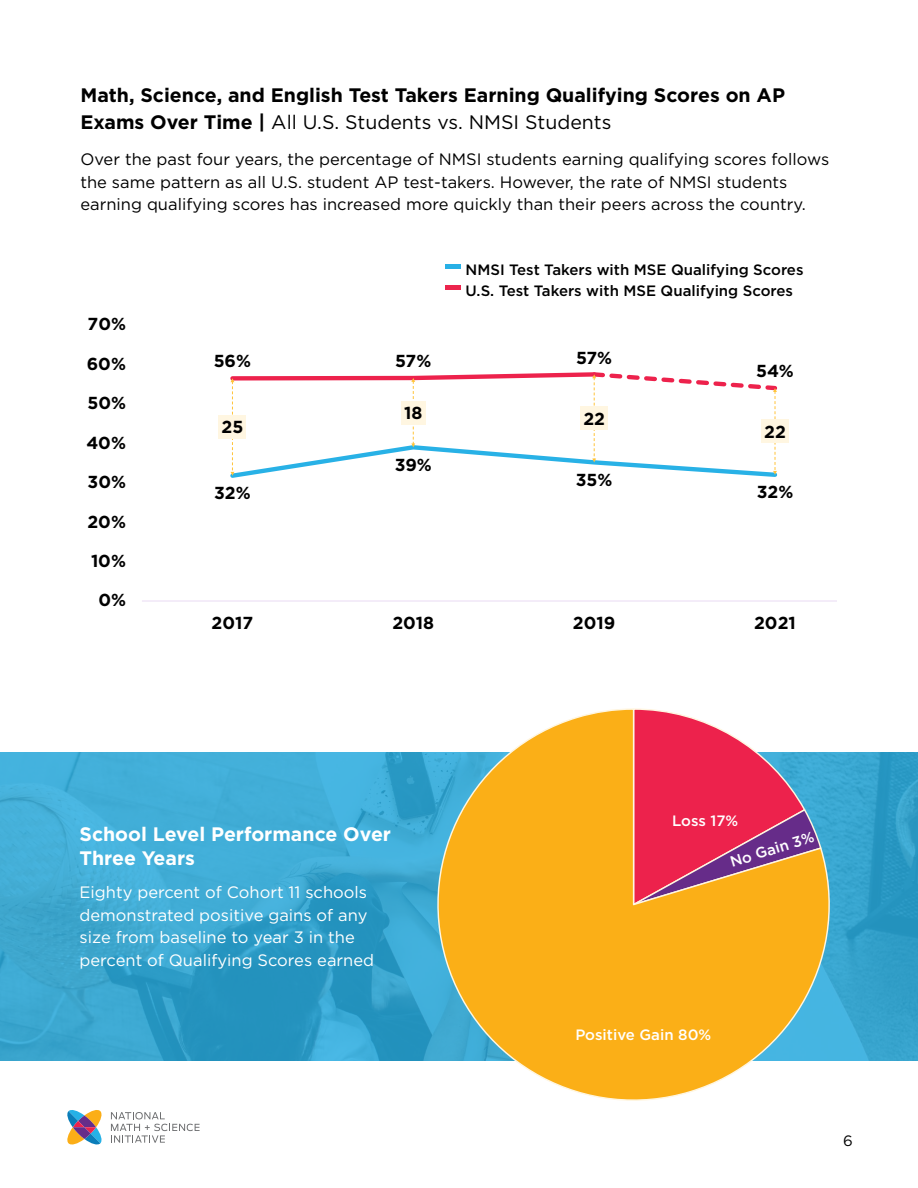
<style>
.page{position:relative;width:918px;height:1188px;background:#fff}
.page>*{position:absolute;margin:0;border:0;box-sizing:border-box;transform-origin:0 0}
.t1{font:700 19.5px/27px "Gotham";color:#000}
.t2{font:700 19.5px/23.4px "Gotham";color:#fff}
.t3{font:700 17.4px "Gotham";color:#000}
.t4{font:16.5px/22.5px "Gotham";color:#000}
.t5{font:16.5px/22.5px "Gotham";color:#fff}
.t6{font:500 15px/21px "Gotham";color:#000}
.t7{font:500 15px "Gotham";color:#fff}
.t8{font:15px "Gotham";color:#000}
.s1{font-weight:400}
</style>
<div class="page">
<svg style="left:111px;top:1112px;width:89px;height:31px"></svg>
<svg style="left:67px;top:1110px;width:35px;height:35px"></svg>
<svg style="left:0;top:752px;width:918px;height:309px;background:#38a5cf"></svg>
<div style="left:446px;top:264px;width:15px;height:5px;background:#28b0e6"></div>
<div style="left:446px;top:285px;width:15px;height:5px;background:#ec254d"></div>
<svg style="left:417px;top:708px;width:433px;height:393px;background:#d9a65f"></svg>
<hr style="left:142px;top:601px;width:695px;height:1px;background:#e9daf3">
<svg style="left:230px;top:372px;width:550px;height:106px"></svg>
<div style="left:219px;top:415px;width:27px;height:24px;background:#fff6e1"></div>
<div style="left:401px;top:401px;width:24px;height:23px;background:#fff6e1"></div>
<div style="left:580px;top:407px;width:28px;height:23px;background:#fff6e1"></div>
<div style="left:761px;top:420px;width:28px;height:23px;background:#fff6e1"></div>
<p class="t1" style="left:80px;top:81px;width:706px">Math, Science, and English Test Takers Earning Qualifying Scores on AP<br>Exams Over Time | <span class="s1">All U.S. Students vs. NMSI Students</span></p>
<p class="t4" style="left:80px;top:148px;width:750px">Over the past four years, the percentage of NMSI students earning qualifying scores follows the same pattern as all U.S. student AP test-takers. However, the rate of NMSI students earning qualifying scores has increased more quickly than their peers across the country.</p>
<p class="t3" style="left:88px;top:313px;width:40px">70%</p>
<p class="t3" style="left:87px;top:352px;width:41px">60%</p>
<p class="t3" style="left:87px;top:392px;width:40px">50%</p>
<p class="t3" style="left:86px;top:431px;width:41px">40%</p>
<p class="t3" style="left:88px;top:470px;width:40px">30%</p>
<p class="t3" style="left:88px;top:510px;width:40px">20%</p>
<p class="t3" style="left:91px;top:549px;width:37px">10%</p>
<p class="t3" style="left:98px;top:589px;width:29px">0%</p>
<p class="t6" style="left:466px;top:259px;width:339px">NMSI Test Takers with MSE Qualifying Scores<br>U.S. Test Takers with MSE Qualifying Scores</p>
<p class="t3" style="left:214px;top:350px;width:39px">56%</p>
<p class="t3" style="left:395px;top:349px;width:38px">57%</p>
<p class="t3" style="left:576px;top:346px;width:38px">57%</p>
<p class="t3" style="left:222px;top:416px;width:23px">25</p>
<p class="t3" style="left:214px;top:481px;width:38px">32%</p>
<p class="t3" style="left:404px;top:401px;width:20px">18</p>
<p class="t3" style="left:583px;top:407px;width:23px">22</p>
<p class="t3" style="left:395px;top:453px;width:39px">39%</p>
<p class="t3" style="left:576px;top:468px;width:38px">35%</p>
<p class="t3" style="left:756px;top:359px;width:39px">54%</p>
<p class="t3" style="left:764px;top:420px;width:23px">22</p>
<p class="t3" style="left:757px;top:481px;width:38px">32%</p>
<p class="t3" style="left:212px;top:611px;width:43px">2017</p>
<p class="t3" style="left:392px;top:611px;width:43px">2018</p>
<p class="t3" style="left:573px;top:611px;width:44px">2019</p>
<p class="t3" style="left:754px;top:611px;width:43px">2021</p>
<p class="t2" style="left:80px;top:822px;width:313px">School Level Performance Over<br>Three Years</p>
<p class="t5" style="left:80px;top:881px;width:296px">Eighty percent of Cohort 11 schools demonstrated positive gains of any size from baseline to year 3 in the percent of Qualifying Scores earned</p>
<p class="t7" style="left:672px;top:810px;width:68px">Loss 17%</p>
<p class="t7" style="left:728px;top:853px;width:89px;rotate:-17deg">No Gain 3%</p>
<p class="t7" style="left:575px;top:1025px;width:137px">Positive Gain 80%</p>
<p class="t8" style="left:843px;top:1131px;width:11px">6</p>
</div>
